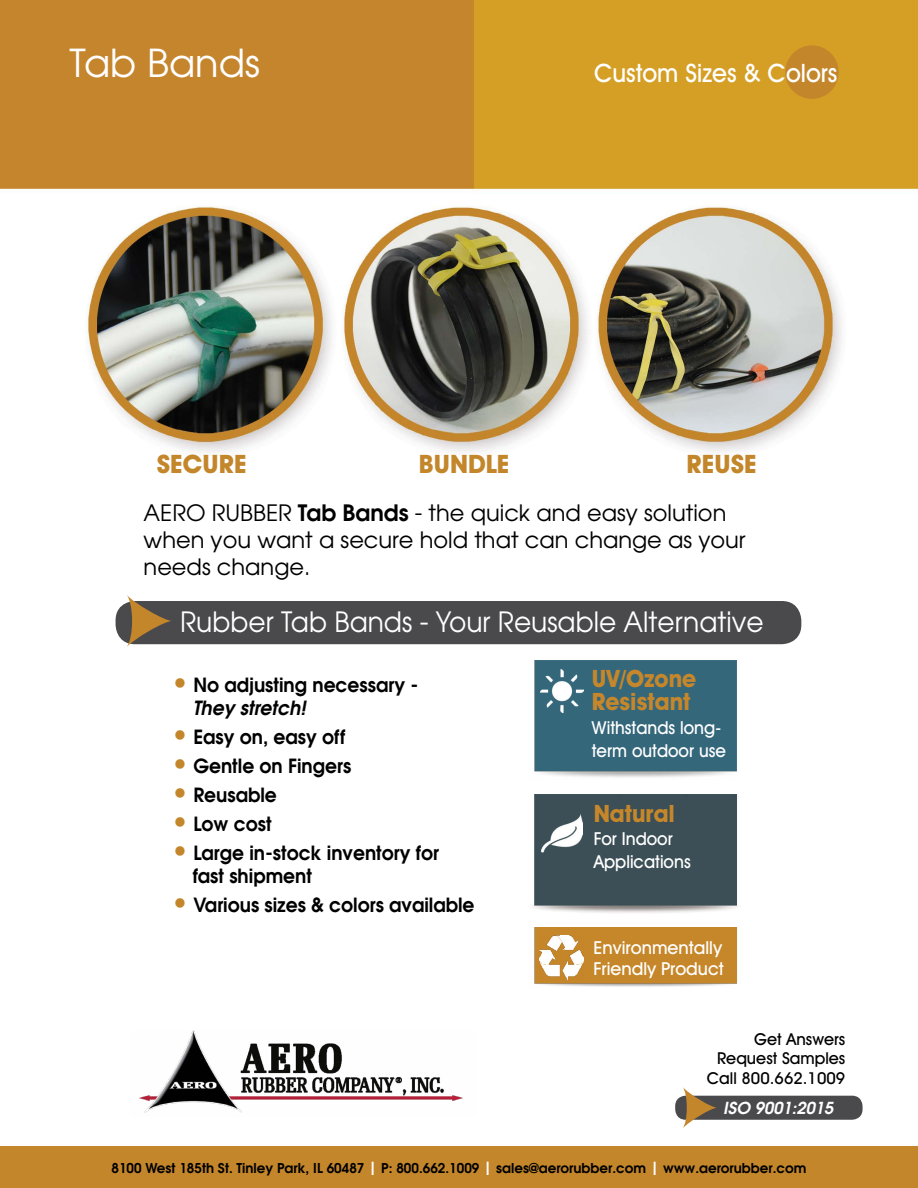
<style>
.page{position:relative;width:918px;height:1188px;background:#fff}
.page>*{position:absolute;margin:0;border:0;box-sizing:border-box;transform-origin:0 0}
.t1{font:38.4px "Avant Garde";color:#fff}
.t2{font:27.9px "Avant Garde";color:#fff;scale:.95 1}
.t3{font:500 25.5px "Avant Garde IT Cby BT";color:#fff;scale:.96 1}
.t4{font:700 25.5px "Avant Garde IT Cby BT";color:#c4862b}
.t5{font:700 24px/23.1px "Avant Garde IT Cby BT";color:#c6872b;scale:.96 1}
.t6{font:22.5px/27px "Avant Garde";color:#000}
.t7{font:600 19.5px "Avant Garde";color:#000;scale:.96 1}
.t8{font:italic 600 19.5px "Avant Garde";color:#000;scale:.96 1}
.t9{font:500 18px/23.1px "Avant Garde IT Cby BT";color:#fff;scale:.96 1}
.t10{font:500 18px/21.6px "Avant Garde IT Cby BT";color:#fff}
.t11{font:500 16.5px "Avant Garde IT Cby BT";color:#000}
.t12{font:italic 600 16.5px "Avant Garde";color:#fff}
.t13{font:600 13.5px "Avant Garde";color:#000}
.s1{font-weight:600}
.s2{font-size:28.5px;color:#c4862b}
.s3{font-size:18px;color:#fff}
</style>
<div class="page">
<img style="left:0;top:0;width:918px;height:1147px">
<div style="left:116px;top:601px;width:685px;height:43px;background:#4a4a4d;border-radius:19px"></div>
<svg style="left:126px;top:595px;width:46px;height:52px"></svg>
<div style="left:0;top:1147px;width:918px;height:41px;background:#c4862b"></div>
<div style="left:785px;top:45px;width:54px;height:54px;background:#c4862b;border-radius:50%"></div>
<img style="left:131px;top:1030px;width:345px;height:87px">
<img style="left:529px;top:794px;width:212px;height:119px">
<img style="left:541px;top:813px;width:41px;height:41px">
<img style="left:529px;top:661px;width:212px;height:119px">
<img style="left:529px;top:928px;width:212px;height:59px">
<img style="left:540px;top:935px;width:43px;height:45px">
<img style="left:540px;top:669px;width:43px;height:43px">
<div style="left:675px;top:1096px;width:188px;height:24px;background:#4a4a4d;border-radius:10px"></div>
<svg style="left:682px;top:1087px;width:35px;height:42px"></svg>
<p class="t1" style="left:70px;top:39px;width:192px">Tab Bands</p>
<p class="t3" style="left:594px;top:58px;width:255px">Custom Sizes &amp; Colors</p>
<p class="t4" style="left:157px;top:449px;width:92px">SECURE</p>
<p class="t4" style="left:419px;top:449px;width:92px">BUNDLE</p>
<p class="t4" style="left:686px;top:449px;width:72px">REUSE</p>
<p class="t6" style="left:144px;top:499px;width:604px">AERO RUBBER <span class="s1">Tab Bands</span> - the quick and easy solution when you want a secure hold that can change as your needs change.</p>
<p class="t2" style="left:180px;top:604px;width:616px">Rubber Tab Bands - Your Reusable Alternative</p>
<p class="t7" style="left:172px;top:672px;width:258px"><span class="s2">•</span> No adjusting necessary -</p>
<p class="t8" style="left:193px;top:695px;width:119px">They stretch!</p>
<p class="t7" style="left:172px;top:724px;width:182px"><span class="s2">•</span> Easy on, easy off</p>
<p class="t7" style="left:172px;top:753px;width:189px"><span class="s2">•</span> Gentle on Fingers</p>
<p class="t7" style="left:172px;top:782px;width:111px"><span class="s2">•</span> Reusable</p>
<p class="t7" style="left:172px;top:811px;width:106px"><span class="s2">•</span> Low cost</p>
<p class="t7" style="left:172px;top:840px;width:280px"><span class="s2">•</span> Large in-stock inventory for</p>
<p class="t7" style="left:193px;top:863px;width:126px">fast shipment</p>
<p class="t7" style="left:172px;top:892px;width:317px"><span class="s2">•</span> Various sizes &amp; colors available</p>
<p class="t5" style="left:592px;top:667px;width:110px">UV/Ozone<br>Resistant</p>
<p class="t9" style="left:592px;top:715px;width:141px">Withstands long&shy;term outdoor use</p>
<p class="t5" style="left:594px;top:802px;width:86px">Natural</p>
<p class="t9" style="left:594px;top:827px;width:103px">For Indoor<br>Applications</p>
<p class="t10" style="left:594px;top:936px;width:132px">Environmentally<br>Friendly Product</p>
<p class="t11" style="left:754px;top:1029px;width:93px">Get Answers</p>
<p class="t11" style="left:717px;top:1048px;width:130px">Request Samples</p>
<p class="t11" style="left:707px;top:1068px;width:140px">Call 800.662.1009</p>
<p class="t12" style="left:723px;top:1097px;width:112px">ISO 9001:2015</p>
<p class="t13" style="left:111px;top:1159px;width:697px">8100 West 185th St. Tinley Park, IL 60487 <span class="s3">|</span> P: 800.662.1009 <span class="s3">|</span> sales@aerorubber.com <span class="s3">|</span> www.aerorubber.com</p>
</div>
